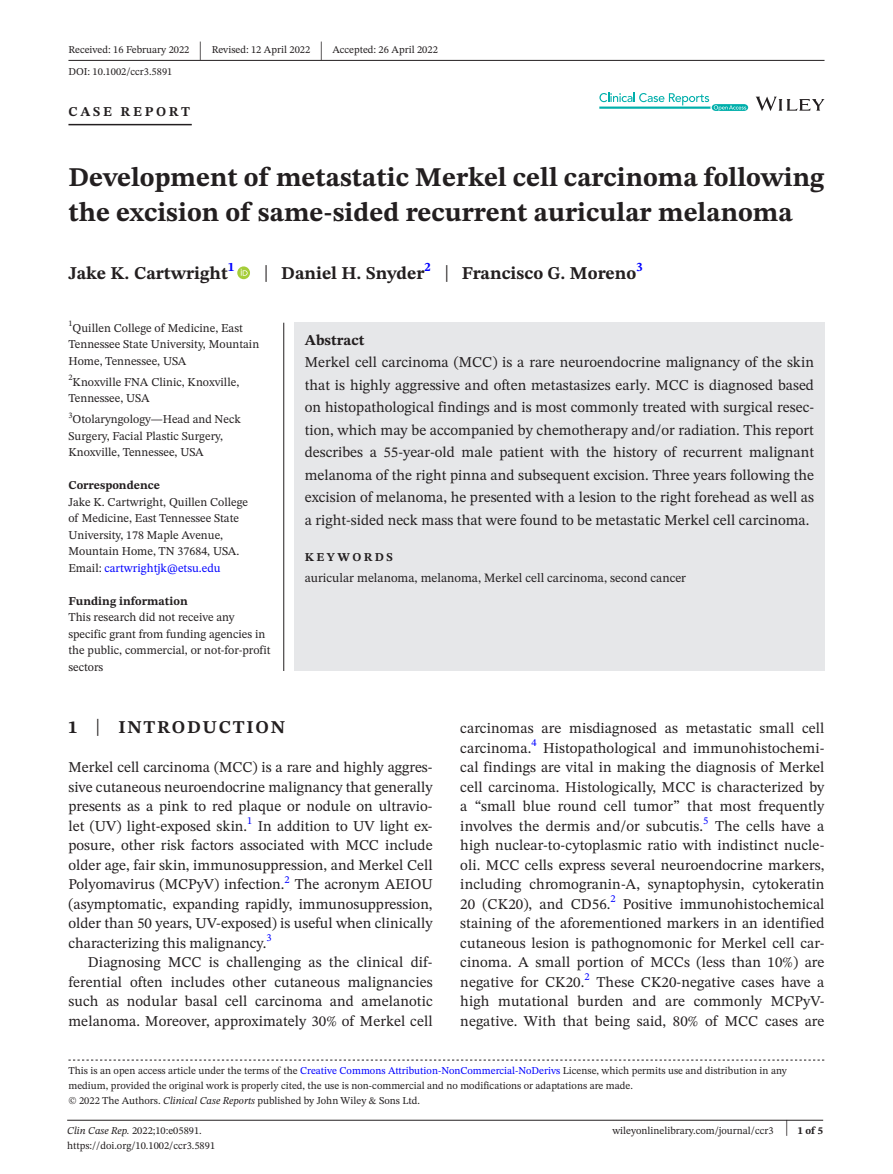
<style>
.page{position:relative;width:893px;height:1174px;background:#fff}
.page>*{position:absolute;margin:0;border:0;box-sizing:border-box;transform-origin:0 0}
.t1{font:700 27px/34.5px "STIX Two Text";color:#231f20}
.t2{font:25.65px "STIX Two Text";color:#231f20;scale:.49 1}
.t3{font:700 18px "STIX Two Text";color:#231f20}
.t4{font:700 18px "STIX Two Text";letter-spacing:.1em;color:#231f20}
.t5{font:15px/19.5px "STIX Two Text";letter-spacing:.005em;color:#231f20;text-align:justify}
.t6{font:700 15px "STIX Two Text";color:#231f20}
.t7{font:700 13.5px "STIX Two Text";letter-spacing:.2em;color:#231f20}
.t8{font:12.75px "STIX Two Text";color:#231f20}
.t9{font:12px/16.5px "STIX Two Text";color:#231f20}
.t10{font:700 12px "STIX Two Text";color:#231f20}
.t11{font:700 12px "STIX Two Text";letter-spacing:.2em;color:#231f20}
.t12{font:10.5px/15px "STIX Two Text";color:#231f20}
.t13{font:10.5px "STIX Two Text";color:#00f}
.t14{font:700 10.5px "STIX Two Text";color:#231f20}
.s1{font-weight:400;font-size:23.4px}
.s2{color:#00f}
.s3{font-weight:400;font-size:23.7px}
.s4{font-style:italic}
.s5{font-weight:400;font-size:22.2px}
</style>
<div class="page">
<hr style="left:67px;top:1119px;width:756px;height:1px;background:#231f20">
<svg style="left:756px;top:97px;width:68px;height:14px"></svg>
<svg style="left:599px;top:93px;width:149px;height:18px"></svg>
<hr style="left:68px;top:60px;width:756px;height:1px;background:#231f20">
<hr style="left:68px;top:124px;width:124px;height:1px;background:#231f20">
<svg style="left:237px;top:266px;width:13px;height:13px"></svg>
<svg style="left:241px;top:269px;width:7px;height:7px"></svg>
<svg style="left:68px;top:1059px;width:756px;height:1px"></svg>
<hr style="left:283px;top:323px;width:1px;height:348px;background:#231f20">
<div style="left:294px;top:323px;width:530px;height:269px;background:#e6e7e9"></div>
<div style="left:294px;top:591px;width:530px;height:80px;background:#e6e7e9"></div>
<p class="t12" style="left:68px;top:42px;width:123px">Received: 16 February 2022</p>
<h2 class="t2" style="left:199px;top:32px;width:8px">|</h2>
<p class="t12" style="left:212px;top:42px;width:100px">Revised: 12 April 2022</p>
<h2 class="t2" style="left:320px;top:32px;width:8px">|</h2>
<p class="t12" style="left:332px;top:42px;width:107px">Accepted: 26 April 2022</p>
<p class="t12" style="left:68px;top:64px;width:105px">DOI: 10.1002/ccr3.5891</p>
<p class="t7" style="left:68px;top:101px;width:123px">CASE REPORT</p>
<h1 class="t1" style="left:68px;top:161px;width:757px">Development of metastatic Merkel cell carcinoma following the excision of same-sided recurrent auricular melanoma</h1>
<p class="t3" style="left:68px;top:260px;width:167px">Jake K. Cartwright<sup>1</sup></p>
<p class="t3" style="left:264px;top:260px;width:380px"><span class="s1">|</span> Daniel H. Snyder<sup>2</sup> <span class="s1">|</span> Francisco G. Moreno<sup>3</sup></p>
<p class="t9" style="left:68px;top:319px;width:192px"><sup>1</sup>Quillen College of Medicine, East<br>Tennessee State University, Mountain<br>Home, Tennessee, USA</p>
<p class="t9" style="left:68px;top:373px;width:172px"><sup>2</sup>Knoxville FNA Clinic, Knoxville,<br>Tennessee, USA</p>
<p class="t9" style="left:68px;top:411px;width:174px"><sup>3</sup>Otolaryngology—Head and Neck<br>Surgery, Facial Plastic Surgery,<br>Knoxville, Tennessee, USA</p>
<p class="t10" style="left:68px;top:477px;width:93px">Correspondence</p>
<p class="t9" style="left:68px;top:493px;width:181px">Jake K. Cartwright, Quillen College of Medicine, East Tennessee State<br>University, 178 Maple Avenue,<br>Mountain Home, TN 37684, USA.<br>Email: <span class="s2">cartwrightjk@etsu.edu</span></p>
<p class="t10" style="left:68px;top:592px;width:121px">Funding information</p>
<p class="t9" style="left:68px;top:609px;width:204px">This research did not receive any specific grant from funding agencies in the public, commercial, or not-for-profit sectors</p>
<p class="t6" style="left:305px;top:329px;width:61px">Abstract</p>
<p class="t5" style="left:305px;top:351px;width:511px;line-height:22.5px">Merkel cell carcinoma (MCC) is a rare neuroendocrine malignancy of the skin that is highly aggressive and often metastasizes early. MCC is diagnosed based on histopathological findings and is most commonly treated with surgical resec&shy;tion, which may be accompanied by chemotherapy and/or radiation. This report describes a 55-year-old male patient with the history of recurrent malignant melanoma of the right pinna and subsequent excision. Three years following the excision of melanoma, he presented with a lesion to the right forehead as well as a right-sided neck mass that were found to be metastatic Merkel cell carcinoma.</p>
<p class="t11" style="left:305px;top:548px;width:90px">KEYWORDS</p>
<p class="t8" style="left:305px;top:568px;width:383px">auricular melanoma, melanoma, Merkel cell carcinoma, second cancer</p>
<p class="t4" style="left:68px;top:714px;width:218px">1 <span class="s3">|</span> INTRODUCTION</p>
<p class="t5" style="left:68px;top:757px;width:366px">Merkel cell carcinoma (MCC) is a rare and highly aggres&shy;sive cutaneous neuroendocrine malignancy that generally presents as a pink to red plaque or nodule on ultravio&shy;let (UV) light-exposed skin.</p>
<p class="t13" style="left:247px;top:813px;width:7px">1</p>
<p class="t5" style="left:68px;top:816px;width:366px;text-indent:189px">In addition to UV light ex&shy;posure, other risk factors associated with MCC include older age, fair skin, immunosuppression, and Merkel Cell Polyomavirus (MCPyV) infection.</p>
<p class="t13" style="left:284px;top:871px;width:7px">2</p>
<p class="t5" style="left:68px;top:874px;width:366px;text-indent:226px">The acronym AEIOU (asymptomatic, expanding rapidly, immunosuppression, older than 50 years, UV-exposed) is useful when clinically characterizing this malignancy.</p>
<p class="t13" style="left:266px;top:930px;width:7px">3</p>
<p class="t5" style="left:68px;top:952px;width:366px;text-indent:20px">Diagnosing MCC is challenging as the clinical dif&shy;ferential often includes other cutaneous malignancies such as nodular basal cell carcinoma and amelanotic melanoma. Moreover, approximately 30% of Merkel cell</p>
<p class="t5" style="left:460px;top:718px;width:366px">carcinomas are misdiagnosed as metastatic small cell carcinoma.</p>
<p class="t13" style="left:531px;top:735px;width:7px">4</p>
<p class="t5" style="left:460px;top:738px;width:366px;text-indent:83px">Histopathological and immunohistochemi&shy;cal findings are vital in making the diagnosis of Merkel cell carcinoma. Histologically, MCC is characterized by a “small blue round cell tumor” that most frequently involves the dermis and/or subcutis.</p>
<p class="t13" style="left:703px;top:813px;width:7px">5</p>
<p class="t5" style="left:460px;top:816px;width:366px;text-indent:255px">The cells have a high nuclear-to-cytoplasmic ratio with indistinct nucle&shy;oli. MCC cells express several neuroendocrine markers, including chromogranin-A, synaptophysin, cytokeratin 20 (CK20), and CD56.</p>
<p class="t13" style="left:611px;top:891px;width:7px">2</p>
<p class="t5" style="left:460px;top:894px;width:366px;text-indent:163px">Positive immunohistochemical staining of the aforementioned markers in an identified cutaneous lesion is pathognomonic for Merkel cell car&shy;cinoma. A small portion of MCCs (less than 10%) are negative for CK20.</p>
<p class="t13" style="left:584px;top:969px;width:7px">2</p>
<p class="t5" style="left:460px;top:972px;width:366px;text-indent:136px">These CK20-negative cases have a high mutational burden and are commonly MCPyV&shy;negative. With that being said, 80% of MCC cases are</p>
<p class="t12" style="left:68px;top:1063px;width:720px">This is an open access article under the terms of the <span class="s2">Creative Commons Attribution-NonCommercial-NoDerivs</span> License, which permits use and distribution in any medium, provided the original work is properly cited, the use is non-commercial and no modifications or adaptations are made.<br>© 2022 The Authors. <span class="s4">Clinical Case Reports</span> published by John Wiley &amp; Sons Ltd.</p>
<p class="t12" style="left:67px;top:1123px;width:136px"><span class="s4">Clin Case Rep.</span> 2022;10:e05891.</p>
<p class="t14" style="left:785px;top:1123px;width:39px"><span class="s5">|</span> 1 of 5</p>
<p class="t12" style="left:67px;top:1138px;width:150px">https://doi.org/10.1002/ccr3.5891</p>
<p class="t12" style="left:612px;top:1123px;width:163px">wileyonlinelibrary.com/journal/ccr3</p>
</div>
